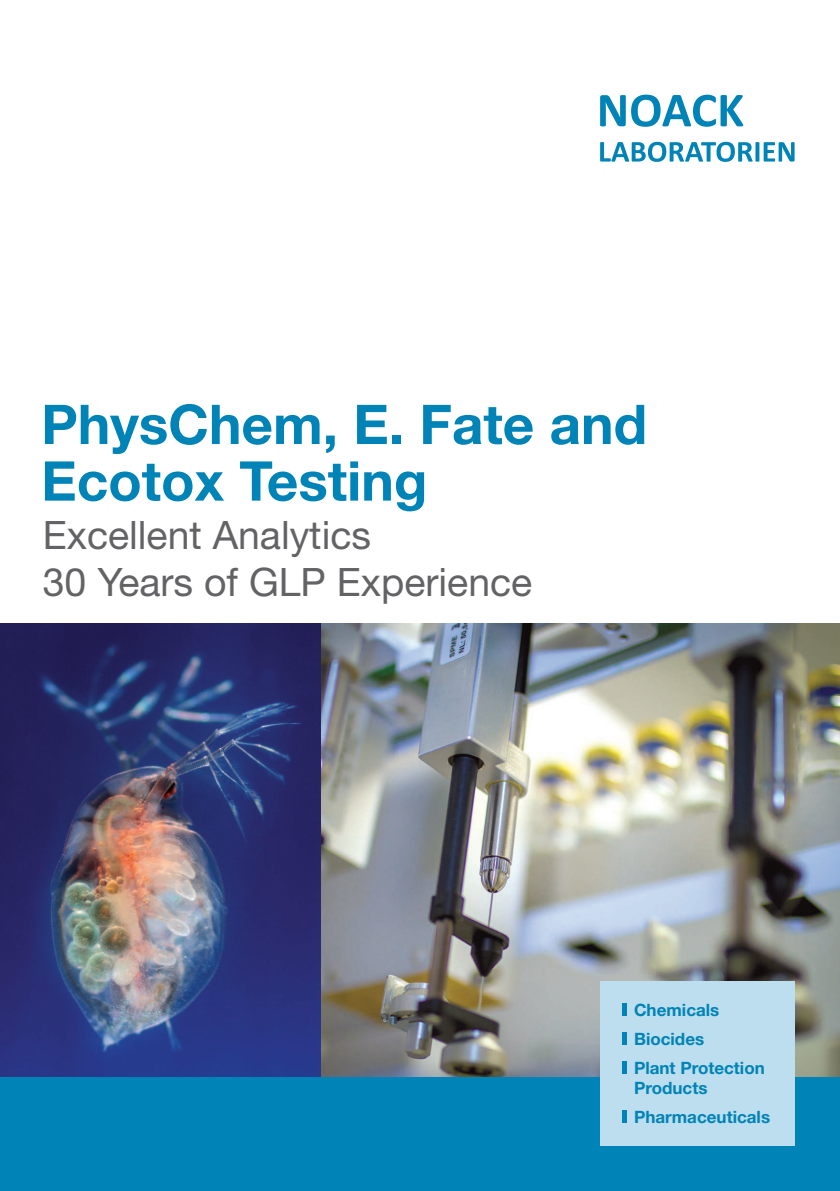
<style>
.page{position:relative;width:840px;height:1191px;background:#fff}
.page>*{position:absolute;margin:0;border:0;box-sizing:border-box;transform-origin:0 0}
.t1{font:700 54.8px/56.6px "Helvetica Neue LT Std";color:#0083b6}
.t2{font:39.2px/47px "Helvetica Neue LT Std";color:#636366}
.t3{font:700 17px/29px "Helvetica Neue LT Std";color:#0083b6}
</style>
<div class="page">
<svg style="left:600px;top:95px;width:142px;height:32px"></svg>
<svg style="left:600px;top:142px;width:194px;height:20px"></svg>
<img style="left:321px;top:624px;width:518px;height:453px">
<img style="left:0;top:624px;width:321px;height:453px">
<div style="left:0;top:1077px;width:839px;height:114px;background:#0083b6"></div>
<div style="left:599px;top:981px;width:195px;height:164px;background:#bcdeee"></div>
<hr style="left:622px;top:1003px;width:4px;height:12px;background:#0083b6">
<hr style="left:622px;top:1032px;width:4px;height:12px;background:#0083b6">
<hr style="left:622px;top:1061px;width:4px;height:12px;background:#0083b6">
<hr style="left:622px;top:1111px;width:4px;height:12px;background:#0083b6">
<h1 class="t1" style="left:41px;top:395px;width:607px">PhysChem, E. Fate and<br>Ecotox Testing</h1>
<h2 class="t2" style="left:43px;top:511px;width:490px">Excellent Analytics<br>30 Years of GLP Experience</h2>
<p class="t3" style="left:633px;top:994px;width:132px">Chemicals<br>Biocides<br>Plant Protection</p>
<p class="t3" style="left:633px;top:1073px;width:137px">Products<br>Pharmaceuticals</p>
</div>
